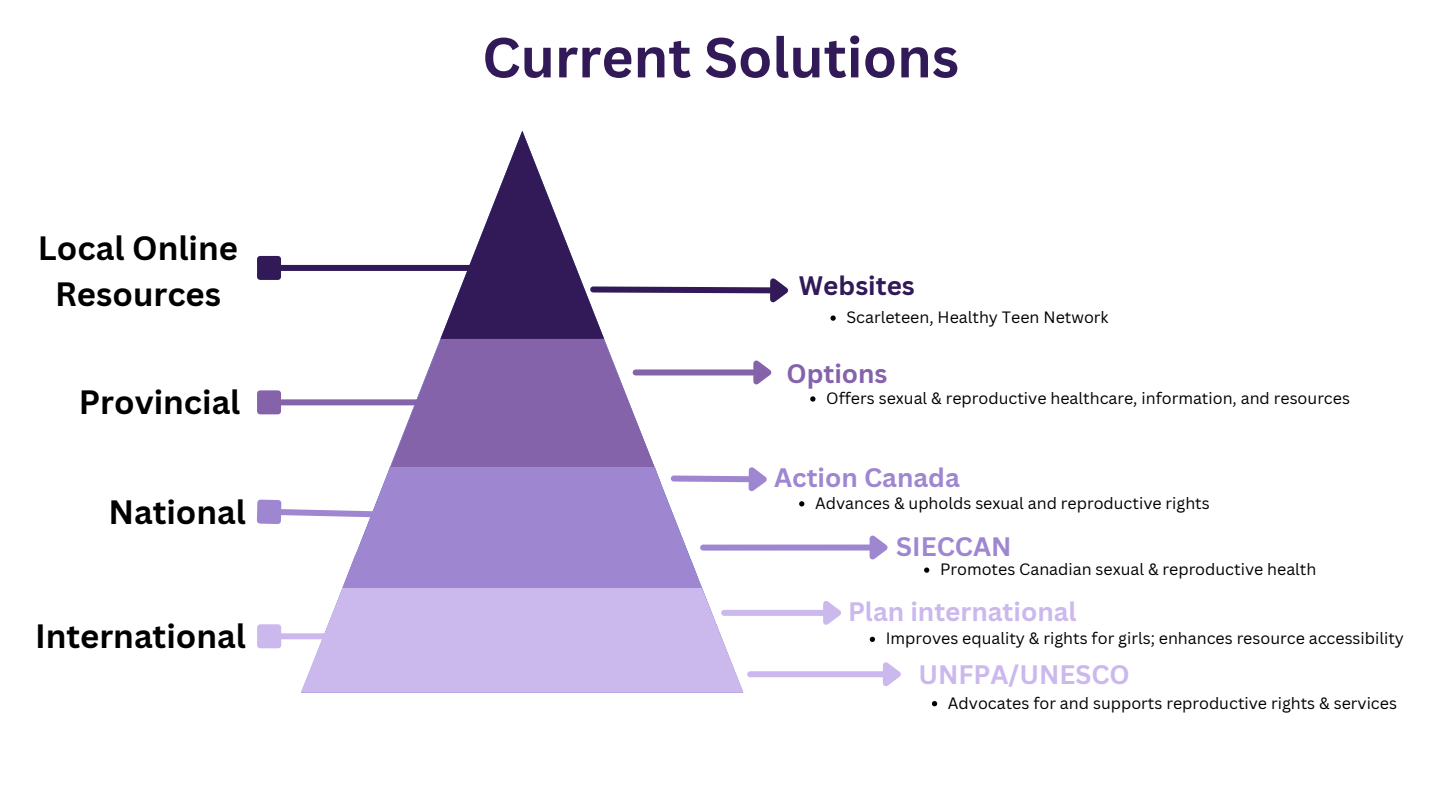
<style>
.page{position:relative;width:1440px;height:810px;background:#fff}
.page>*{position:absolute;margin:0;border:0;box-sizing:border-box;transform-origin:0 0}
.t1{font:700 55px "Canva Sans";color:#311a57}
.t2{font:700 32.9px/45.9px "Canva Sans";color:#000;text-align:center}
.t3{font:700 26px "Canva Sans";color:#cbb8ed}
.t4{font:700 26px "Canva Sans";color:#9f86d1}
.t5{font:700 26px "Canva Sans";color:#311a57}
.t6{font:700 26px "Canva Sans";color:#8563ab}
.t7{font:16px "Canva Sans";color:#000}
</style>
<div class="page">
<svg style="left:870px;top:637px;width:5px;height:5px"></svg>
<svg style="left:932px;top:701px;width:5px;height:5px"></svg>
<svg style="left:924px;top:568px;width:5px;height:5px"></svg>
<div style="left:703px;top:545px;width:167px;height:6px;background:#9f86d1"></div>
<svg style="left:864px;top:535px;width:24px;height:25px"></svg>
<div style="left:724px;top:610px;width:99px;height:6px;background:#cbb8ed"></div>
<svg style="left:823px;top:601px;width:18px;height:24px"></svg>
<div style="left:750px;top:671px;width:133px;height:6px;background:#cbb8ed"></div>
<svg style="left:877px;top:662px;width:24px;height:24px"></svg>
<svg style="left:257px;top:131px;width:547px;height:562px"></svg>
<svg style="left:810px;top:396px;width:5px;height:6px"></svg>
<svg style="left:830px;top:315px;width:6px;height:6px"></svg>
<p class="t2" style="left:38px;top:224px;width:202px">Local Online<br>Resources</p>
<p class="t2" style="left:79px;top:379px;width:163px">Provincial</p>
<p class="t2" style="left:108px;top:488px;width:139px">National</p>
<p class="t2" style="left:35px;top:612px;width:212px">International</p>
<p class="t1" style="left:482px;top:19px;width:478px">Current Solutions</p>
<p class="t5" style="left:799px;top:268px;width:117px">Websites</p>
<p class="t7" style="left:846px;top:306px;width:264px">Scarleteen, Healthy Teen Network</p>
<p class="t6" style="left:786px;top:355px;width:103px">Options</p>
<p class="t7" style="left:826px;top:387px;width:525px">Offers sexual &amp; reproductive healthcare, information, and resources</p>
<p class="t4" style="left:774px;top:460px;width:187px">Action Canada</p>
<p class="t7" style="left:815px;top:492px;width:396px">Advances &amp; upholds sexual and reproductive rights</p>
<p class="t4" style="left:896px;top:528px;width:117px">SIECCAN</p>
<p class="t7" style="left:940px;top:558px;width:378px">Promotes Canadian sexual &amp; reproductive health</p>
<p class="t3" style="left:848px;top:593px;width:230px">Plan international</p>
<p class="t7" style="left:886px;top:627px;width:520px">Improves equality &amp; rights for girls; enhances resource accessibility</p>
<p class="t3" style="left:918px;top:656px;width:213px">UNFPA/UNESCO</p>
<p class="t7" style="left:948px;top:691px;width:451px">Advocates for and supports reproductive rights &amp; services</p>
</div>
